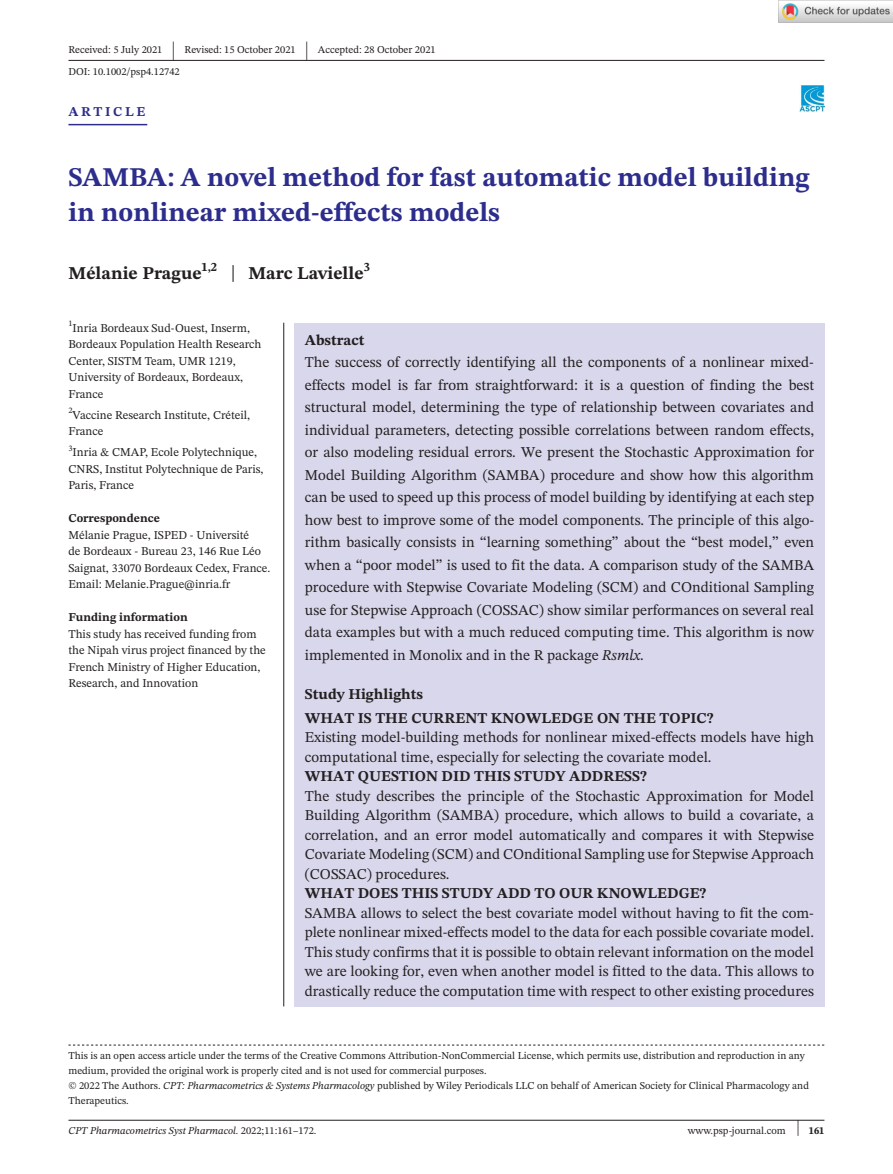
<style>
.page{position:relative;width:893px;height:1174px;background:#fff}
.page>*{position:absolute;margin:0;border:0;box-sizing:border-box;transform-origin:0 0}
.t1{font:700 27px/34.5px "STIX Two Text";color:#2c2d8c}
.t2{font:25.65px "STIX Two Text";color:#231f20;scale:.49 1}
.t3{font:700 18px "STIX Two Text";color:#231f20}
.t4{font:15px/22.5px "STIX Two Text";color:#231f20;text-align:justify}
.t5{font:700 15px/24px "STIX Two Text";color:#231f20}
.t6{font:700 13.5px "STIX Two Text";letter-spacing:.2em;color:#2c2d8c}
.t7{font:12px/16.5px "STIX Two Text";color:#231f20}
.t8{font:700 12px "STIX Two Text";color:#231f20}
.t9{font:10.5px/15px "STIX Two Text";color:#231f20}
.t10{font:italic 10.5px "STIX Two Text";color:#231f20}
.s1{font-weight:400;font-size:23.4px}
.s2{font-style:italic}
.s3{font-style:normal}
.s4{font-size:22.2px}
.s5{font-weight:700}
</style>
<div class="page">
<hr style="left:68px;top:1119px;width:756px;height:1px;background:#231f20">
<img style="left:799px;top:85px;width:25px;height:26px">
<hr style="left:68px;top:60px;width:756px;height:1px;background:#231f20">
<hr style="left:68px;top:124px;width:79px;height:1px;background:#2c2d8c">
<svg style="left:68px;top:1044px;width:756px;height:1px"></svg>
<div style="left:294px;top:323px;width:530px;height:683px;background:#d9d7eb"></div>
<hr style="left:283px;top:323px;width:1px;height:683px;background:#231f20">
<img style="left:779px;top:0;width:114px;height:23px">
<p class="t9" style="left:68px;top:42px;width:96px">Received: 5 July 2021</p>
<h2 class="t2" style="left:172px;top:32px;width:8px">|</h2>
<p class="t9" style="left:185px;top:42px;width:113px">Revised: 15 October 2021</p>
<h2 class="t2" style="left:305px;top:32px;width:8px">|</h2>
<p class="t9" style="left:318px;top:42px;width:119px">Accepted: 28 October 2021</p>
<p class="t9" style="left:68px;top:64px;width:113px">DOI: 10.1002/psp4.12742</p>
<p class="t6" style="left:68px;top:101px;width:79px">ARTICLE</p>
<h1 class="t1" style="left:68px;top:161px;width:743px">SAMBA: A novel method for fast automatic model building in nonlinear mixed-effects models</h1>
<p class="t3" style="left:68px;top:260px;width:303px">Mélanie Prague<sup>1,2</sup> <span class="s1">|</span> Marc Lavielle<sup>3</sup></p>
<p class="t7" style="left:68px;top:319px;width:195px"><sup>1</sup>Inria Bordeaux Sud-Ouest, Inserm,<br>Bordeaux Population Health Research<br>Center, SISTM Team, UMR 1219,<br>University of Bordeaux, Bordeaux,<br>France</p>
<p class="t7" style="left:68px;top:406px;width:183px"><sup>2</sup>Vaccine Research Institute, Créteil,<br>France</p>
<p class="t7" style="left:68px;top:444px;width:197px"><sup>3</sup>Inria &amp; CMAP, Ecole Polytechnique,<br>CNRS, Institut Polytechnique de Paris,<br>Paris, France</p>
<p class="t8" style="left:68px;top:510px;width:93px">Correspondence</p>
<p class="t7" style="left:68px;top:526px;width:203px">Mélanie Prague, ISPED - Université<br>de Bordeaux - Bureau 23, 146 Rue Léo Saignat, 33070 Bordeaux Cedex, France.<br>Email: Melanie.Prague@inria.fr</p>
<p class="t8" style="left:68px;top:609px;width:121px">Funding information</p>
<p class="t7" style="left:68px;top:625px;width:199px">This study has received funding from the Nipah virus project financed by the French Ministry of Higher Education, Research, and Innovation</p>
<p class="t5" style="left:305px;top:328px;width:61px">Abstract</p>
<p class="t4" style="left:305px;top:351px;width:511px">The success of correctly identifying all the components of a nonlinear mixed&shy;effects model is far from straightforward: it is a question of finding the best structural model, determining the type of relationship between covariates and individual parameters, detecting possible correlations between random effects, or also modeling residual errors. We present the Stochastic Approximation for Model Building Algorithm (SAMBA) procedure and show how this algorithm can be used to speed up this process of model building by identifying at each step how best to improve some of the model components. The principle of this algo&shy;rithm basically consists in “learning something” about the “best model,” even when a “poor model” is used to fit the data. A comparison study of the SAMBA procedure with Stepwise Covariate Modeling (SCM) and COnditional Sampling use for Stepwise Approach (COSSAC) show similar performances on several real data examples but with a much reduced computing time. This algorithm is now implemented in Monolix and in the R package <span class="s2">Rsmlx</span>.</p>
<p class="t5" style="left:305px;top:682px;width:410px">Study Highlights<br>WHAT IS THE CURRENT KNOWLEDGE ON THE TOPIC?</p>
<p class="t4" style="left:305px;top:727px;width:511px;line-height:19.5px">Existing model-building methods for nonlinear mixed-effects models have high computational time, especially for selecting the covariate model.</p>
<p class="t5" style="left:305px;top:764px;width:344px">WHAT QUESTION DID THIS STUDY ADDRESS?</p>
<p class="t4" style="left:305px;top:786px;width:511px;line-height:19.5px">The study describes the principle of the Stochastic Approximation for Model Building Algorithm (SAMBA) procedure, which allows to build a covariate, a correlation, and an error model automatically and compares it with Stepwise Covariate Modeling (SCM) and COnditional Sampling use for Stepwise Approach (COSSAC) procedures.</p>
<p class="t5" style="left:305px;top:881px;width:403px">WHAT DOES THIS STUDY ADD TO OUR KNOWLEDGE?</p>
<p class="t4" style="left:305px;top:903px;width:511px;line-height:19.5px">SAMBA allows to select the best covariate model without having to fit the com&shy;plete nonlinear mixed-effects model to the data for each possible covariate model.<br>This study confirms that it is possible to obtain relevant information on the model we are looking for, even when another model is fitted to the data. This allows to drastically reduce the computation time with respect to other existing procedures</p>
<p class="t9" style="left:68px;top:1048px;width:742px">This is an open access article under the terms of the Creative Commons Attribution-NonCommercial License, which permits use, distribution and reproduction in any medium, provided the original work is properly cited and is not used for commercial purposes.<br>© 2022 The Authors. <span class="s2">CPT: Pharmacometrics &amp; Systems Pharmacology</span> published by Wiley Periodicals LLC on behalf of American Society for Clinical Pharmacology and Therapeutics.</p>
<p class="t10" style="left:68px;top:1123px;width:250px">CPT Pharmacometrics Syst Pharmacol. <span class="s3">2022;11:161–172.</span></p>
<p class="t9" style="left:688px;top:1123px;width:138px">www.psp-journal.com <span class="s4">|</span> <span class="s5">161</span></p>
</div>
